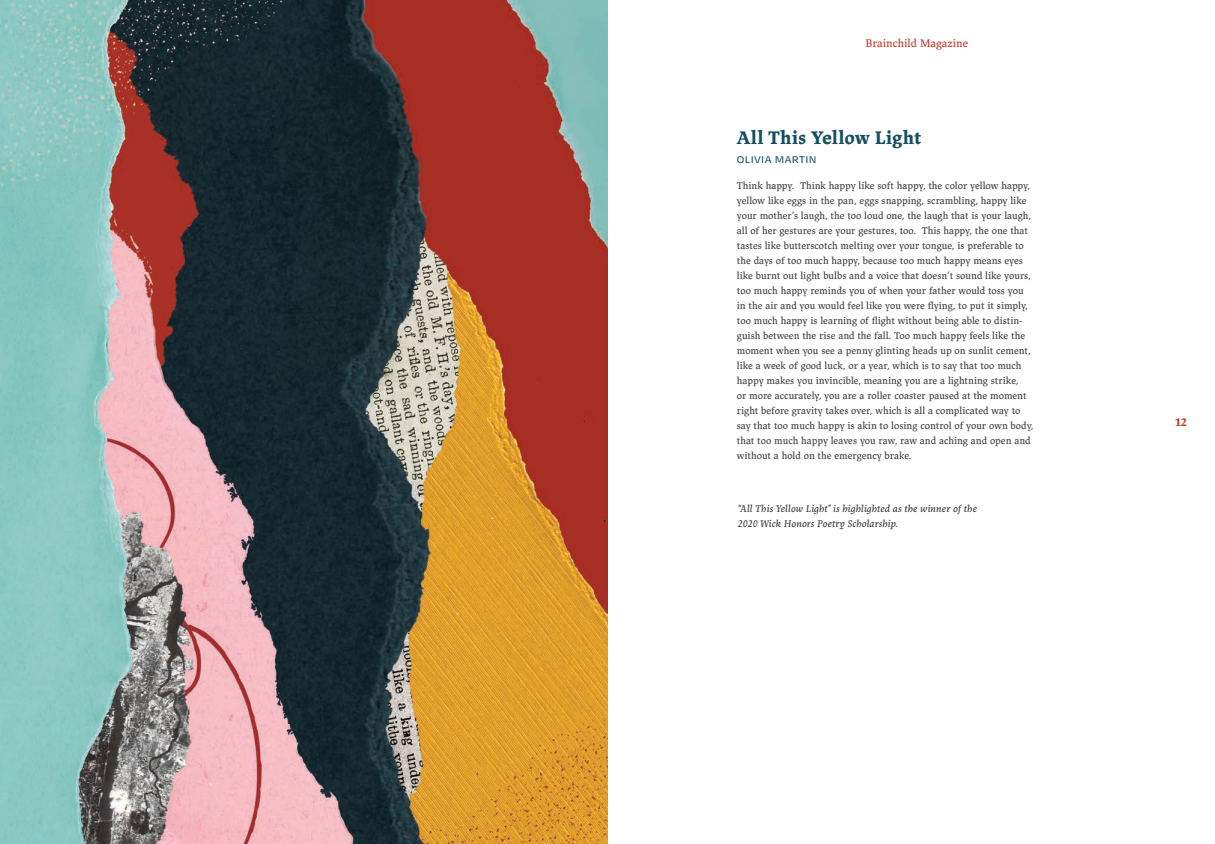
<style>
.page{position:relative;width:1215px;height:844px;background:#fff}
.page>*{position:absolute;margin:0;border:0;box-sizing:border-box;transform-origin:0 0}
.t1{font:700 18.75px "Lapture";letter-spacing:.005em;color:#154d61}
.t2{font:11.25px "Lapture";color:#c03828}
.t3{font:500 11.25px "Degular Text";letter-spacing:.03em;color:#154d61}
.t4{font:700 11.25px "Lapture";color:#c03828}
.t5{font:10px/15px "Lapture";color:#3e3e3f}
.t6{font:italic 10px/15px "Lapture";color:#3e3e3f}
</style>
<div class="page">
<img style="left:0;top:0;width:608px;height:844px">
<p class="t2" style="left:866px;top:36px;width:104px">Brainchild Magazine</p>
<h1 class="t1" style="left:737px;top:126px;width:186px">All This Yellow Light</h1>
<p class="t3" style="left:737px;top:152px;width:81px">OLIVIA MARTIN</p>
<p class="t5" style="left:737px;top:178px;width:298px">Think happy. Think happy like soft happy, the color yellow happy, yellow like eggs in the pan, eggs snapping, scrambling, happy like your mother’s laugh, the too loud one, the laugh that is your laugh, all of her gestures are your gestures, too. This happy, the one that tastes like butterscotch melting over your tongue, is preferable to the days of too much happy, because too much happy means eyes like burnt out light bulbs and a voice that doesn’t sound like yours, too much happy reminds you of when your father would toss you in the air and you would feel like you were flying, to put it simply, too much happy is learning of flight without being able to distin&shy;guish between the rise and the fall. Too much happy feels like the moment when you see a penny glinting heads up on sunlit cement, like a week of good luck, or a year, which is to say that too much happy makes you invincible, meaning you are a lightning strike,<br>or more accurately, you are a roller coaster paused at the moment right before gravity takes over, which is all a complicated way to say that too much happy is akin to losing control of your own body, that too much happy leaves you raw, raw and aching and open and without a hold on the emergency brake.</p>
<p class="t6" style="left:738px;top:501px;width:241px">“All This Yellow Light” is highlighted as the winner of the<br>2020 Wick Honors Poetry Scholarship.</p>
<p class="t4" style="left:1175px;top:415px;width:13px">12</p>
</div>
